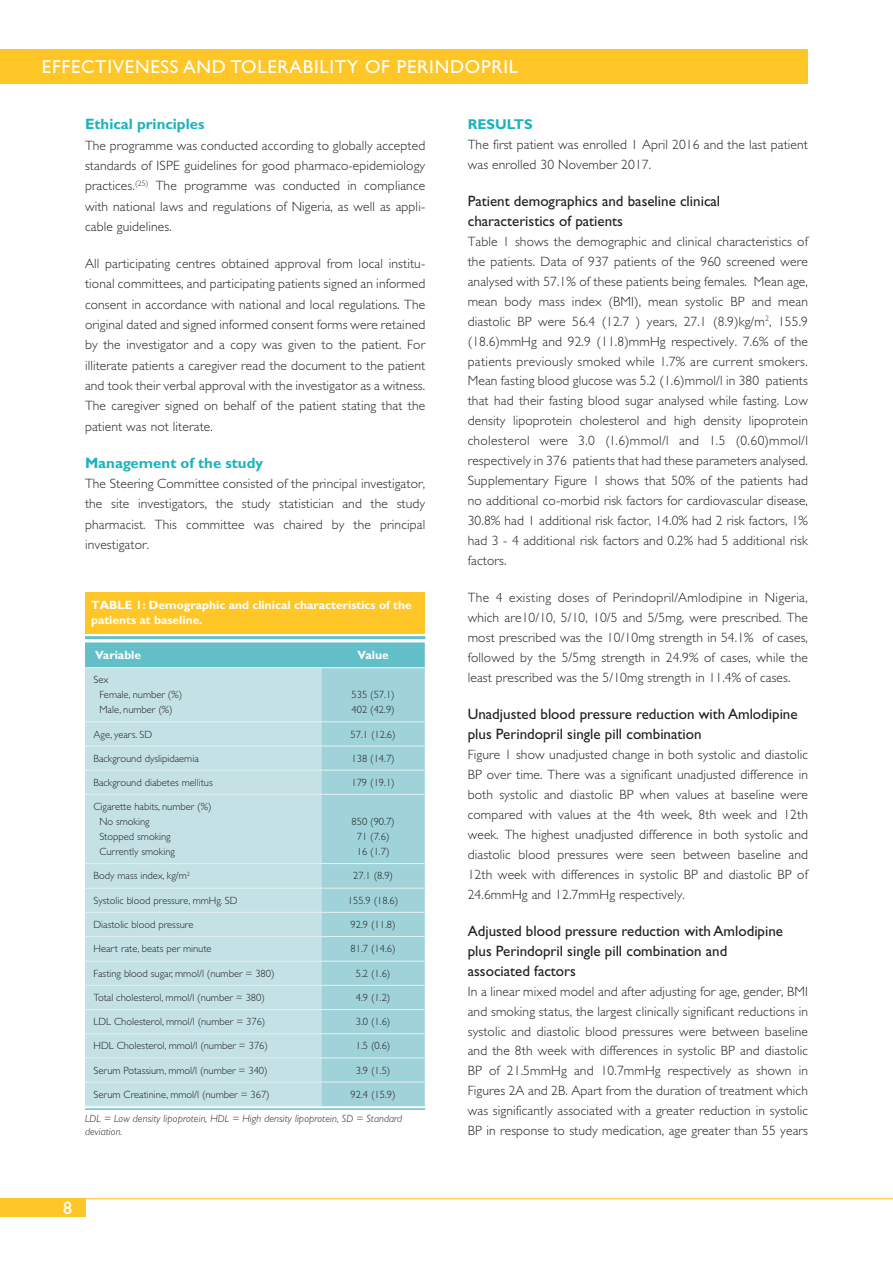
<style>
.page{position:relative;width:893px;height:1263px;background:#fff}
.page>*{position:absolute;margin:0;border:0;box-sizing:border-box;transform-origin:0 0}
.t1{font:18.75px "Gill Sans Std";letter-spacing:.04em;color:#fff}
.t2{font:18px "Gill Sans Std";color:#fff}
.t3{font:15px/20px "Gill Sans Std";color:#231f20}
.t4{font:700 15px "Gill Sans Std";color:#1bb3bc}
.t5{font:700 14.25px "Gill Sans Std";color:#1bb3bc}
.t6{font:300 13.5px/20px "Gill Sans Std";letter-spacing:.01em;color:#231f20;text-align:justify}
.t7{font:700 12px/15px "Gill Sans Std";color:#fff}
.t8{font:300 10.5px/15px "Gill Sans Std";color:#231f20}
.t9{font:italic 300 10.5px/13.5px "Gill Sans Std";letter-spacing:.01em;color:#231f20}
</style>
<div class="page">
<hr style="left:85px;top:1198px;width:808px;height:1px;background:#ffc628">
<div style="left:0;top:1198px;width:85px;height:19px;background:#ffc628"></div>
<div style="left:0;top:50px;width:808px;height:34px;background:#ffc628"></div>
<div style="left:85px;top:592px;width:340px;height:41px;background:#ffc628"></div>
<div style="left:85px;top:642px;width:340px;height:25px;background:#62bfc7"></div>
<div style="left:85px;top:668px;width:236px;height:438px;background:#c4e2e6"></div>
<div style="left:321px;top:668px;width:104px;height:438px;background:#9fd3d9"></div>
<hr style="left:85px;top:667px;width:340px;height:1px;background:#e0eff0">
<hr style="left:85px;top:721px;width:340px;height:1px;background:#e0eff0">
<hr style="left:85px;top:745px;width:340px;height:2px;background:#e0eff0">
<hr style="left:85px;top:770px;width:340px;height:1px;background:#e0eff0">
<hr style="left:85px;top:794px;width:340px;height:1px;background:#e0eff0">
<hr style="left:85px;top:1106px;width:236px;height:1px;background:#e0eff0">
<hr style="left:85px;top:863px;width:340px;height:1px;background:#e0eff0">
<hr style="left:85px;top:888px;width:340px;height:1px;background:#e0eff0">
<hr style="left:85px;top:912px;width:340px;height:1px;background:#e0eff0">
<hr style="left:85px;top:936px;width:340px;height:1px;background:#e0eff0">
<hr style="left:85px;top:961px;width:340px;height:1px;background:#e0eff0">
<hr style="left:85px;top:985px;width:340px;height:1px;background:#e0eff0">
<hr style="left:85px;top:1009px;width:340px;height:1px;background:#e0eff0">
<hr style="left:85px;top:1033px;width:340px;height:1px;background:#e0eff0">
<hr style="left:85px;top:1057px;width:340px;height:1px;background:#e0eff0">
<hr style="left:85px;top:1082px;width:340px;height:1px;background:#e0eff0">
<hr style="left:85px;top:1108px;width:340px;height:2px;background:#62bfc7">
<hr style="left:85px;top:636px;width:340px;height:3px;background:#62bfc7">
<h1 class="t1" style="left:42px;top:60px;width:478px">EFFECTIVENESS AND TOLERABILITY OF PERINDOPRIL</h1>
<p class="t4" style="left:85px;top:119px;width:121px">Ethical principles</p>
<p class="t6" style="left:85px;top:136px;width:342px">The programme was conducted according to globally accepted standards of ISPE guidelines for good pharmaco-epidemiology practices.<sup>(25)</sup> The programme was conducted in compliance with national laws and regulations of Nigeria, as well as appli&shy;cable guidelines.</p>
<p class="t6" style="left:85px;top:255px;width:342px">All participating centres obtained approval from local institu&shy;tional committees, and participating patients signed an informed consent in accordance with national and local regulations. The original dated and signed informed consent forms were retained by the investigator and a copy was given to the patient. For illiterate patients a caregiver read the document to the patient and took their verbal approval with the investigator as a witness.<br>The caregiver signed on behalf of the patient stating that the patient was not literate.</p>
<p class="t4" style="left:85px;top:457px;width:180px">Management of the study</p>
<p class="t6" style="left:85px;top:475px;width:342px">The Steering Committee consisted of the principal investigator, the site investigators, the study statistician and the study pharmacist. This committee was chaired by the principal investigator.</p>
<p class="t7" style="left:91px;top:599px;width:322px">TABLE 1: Demographic and clinical characteristics of the patients at baseline.</p>
<p class="t7" style="left:95px;top:649px;width:48px">Variable</p>
<p class="t7" style="left:357px;top:649px;width:33px">Value</p>
<p class="t8" style="left:99px;top:673px;width:84px;text-indent:-6px">Sex<br>Female, number (%)<br>Male, number (%)</p>
<p class="t8" style="left:351px;top:688px;width:45px">535 (57.1)<br>402 (42.9)</p>
<p class="t8" style="left:94px;top:728px;width:60px">Age, years. SD</p>
<p class="t8" style="left:351px;top:728px;width:47px">57.1 (12.6)</p>
<p class="t8" style="left:94px;top:752px;width:107px">Background dyslipidaemia</p>
<p class="t8" style="left:351px;top:752px;width:45px">138 (14.7)</p>
<p class="t8" style="left:94px;top:776px;width:121px">Background diabetes mellitus</p>
<p class="t8" style="left:351px;top:776px;width:45px">179 (19.1)</p>
<p class="t8" style="left:99px;top:800px;width:114px;text-indent:-6px">Cigarette habits, number (%)<br>No smoking<br>Stopped smoking<br>Currently smoking</p>
<p class="t8" style="left:351px;top:815px;width:45px;text-align:center">850 (90.7)<br>71 (7.6)<br>16 (1.7)</p>
<p class="t8" style="left:94px;top:870px;width:98px">Body mass index, kg/m<sup>2</sup></p>
<p class="t8" style="left:353px;top:869px;width:41px">27.1 (8.9)</p>
<p class="t8" style="left:94px;top:894px;width:146px">Systolic blood pressure, mmHg. SD</p>
<p class="t8" style="left:348px;top:894px;width:52px">155.9 (18.6)</p>
<p class="t8" style="left:94px;top:918px;width:101px">Diastolic blood pressure</p>
<p class="t8" style="left:351px;top:918px;width:47px">92.9 (11.8)</p>
<p class="t8" style="left:94px;top:943px;width:120px">Heart rate, beats per minute</p>
<p class="t8" style="left:351px;top:943px;width:47px">81.7 (14.6)</p>
<p class="t8" style="left:94px;top:967px;width:183px">Fasting blood sugar, mmol/l (number = 380)</p>
<p class="t8" style="left:356px;top:967px;width:36px">5.2 (1.6)</p>
<p class="t8" style="left:94px;top:991px;width:173px">Total cholesterol, mmol/l (number = 380)</p>
<p class="t8" style="left:356px;top:991px;width:36px">4.9 (1.2)</p>
<p class="t8" style="left:94px;top:1015px;width:173px">LDL Cholesterol, mmol/l (number = 376)</p>
<p class="t8" style="left:356px;top:1015px;width:36px">3.0 (1.6)</p>
<p class="t8" style="left:94px;top:1039px;width:176px">HDL Cholesterol, mmol/l (number = 376)</p>
<p class="t8" style="left:356px;top:1039px;width:36px">1.5 (0.6)</p>
<p class="t8" style="left:94px;top:1064px;width:176px">Serum Potassium, mmol/l (number = 340)</p>
<p class="t8" style="left:356px;top:1064px;width:36px">3.9 (1.5)</p>
<p class="t8" style="left:94px;top:1088px;width:178px">Serum Creatinine, mmol/l (number = 367)</p>
<p class="t8" style="left:351px;top:1088px;width:47px">92.4 (15.9)</p>
<p class="t9" style="left:85px;top:1113px;width:319px">LDL = Low density lipoprotein, HDL = High density lipoprotein, SD = Standard deviation.</p>
<h2 class="t2" style="left:63px;top:1201px;width:10px">8</h2>
<p class="t5" style="left:468px;top:119px;width:66px">RESULTS</p>
<p class="t6" style="left:468px;top:136px;width:342px">The first patient was enrolled 1 April 2016 and the last patient was enrolled 30 November 2017.</p>
<p class="t3" style="left:468px;top:192px;width:254px">Patient demographics and baseline clinical characteristics of patients</p>
<p class="t6" style="left:468px;top:233px;width:342px">Table 1 shows the demographic and clinical characteristics of the patients. Data of 937 patients of the 960 screened were analysed with 57.1% of these patients being females. Mean age, mean body mass index (BMI), mean systolic BP and mean diastolic BP were 56.4 (12.7 ) years, 27.1 (8.9)kg/m<sup>2</sup>, 155.9 (18.6)mmHg and 92.9 (11.8)mmHg respectively. 7.6% of the patients previously smoked while 1.7% are current smokers.<br>Mean fasting blood glucose was 5.2 (1.6)mmol/l in 380 patients that had their fasting blood sugar analysed while fasting. Low density lipoprotein cholesterol and high density lipoprotein cholesterol were 3.0 (1.6)mmol/l and 1.5 (0.60)mmol/l respectively in 376 patients that had these parameters analysed.<br>Supplementary Figure 1 shows that 50% of the patients had no additional co-morbid risk factors for cardiovascular disease, 30.8% had 1 additional risk factor, 14.0% had 2 risk factors, 1% had 3 - 4 additional risk factors and 0.2% had 5 additional risk factors.</p>
<p class="t6" style="left:468px;top:589px;width:342px">The 4 existing doses of Perindopril/Amlodipine in Nigeria, which are10/10, 5/10, 10/5 and 5/5mg, were prescribed. The most prescribed was the 10/10mg strength in 54.1% of cases, followed by the 5/5mg strength in 24.9% of cases, while the least prescribed was the 5/10mg strength in 11.4% of cases.</p>
<p class="t3" style="left:468px;top:706px;width:331px">Unadjusted blood pressure reduction with Amlodipine plus Perindopril single pill combination</p>
<p class="t6" style="left:468px;top:746px;width:342px">Figure 1 show unadjusted change in both systolic and diastolic BP over time. There was a significant unadjusted difference in both systolic and diastolic BP when values at baseline were compared with values at the 4th week, 8th week and 12th week. The highest unadjusted difference in both systolic and diastolic blood pressures were seen between baseline and 12th week with differences in systolic BP and diastolic BP of 24.6mmHg and 12.7mmHg respectively.</p>
<p class="t3" style="left:468px;top:922px;width:317px">Adjusted blood pressure reduction with Amlodipine plus Perindopril single pill combination and associated factors</p>
<p class="t6" style="left:468px;top:982px;width:342px">In a linear mixed model and after adjusting for age, gender, BMI and smoking status, the largest clinically significant reductions in systolic and diastolic blood pressures were between baseline and the 8th week with differences in systolic BP and diastolic BP of 21.5mmHg and 10.7mmHg respectively as shown in Figures 2A and 2B. Apart from the duration of treatment which was significantly associated with a greater reduction in systolic BP in response to study medication, age greater than 55 years</p>
</div>
